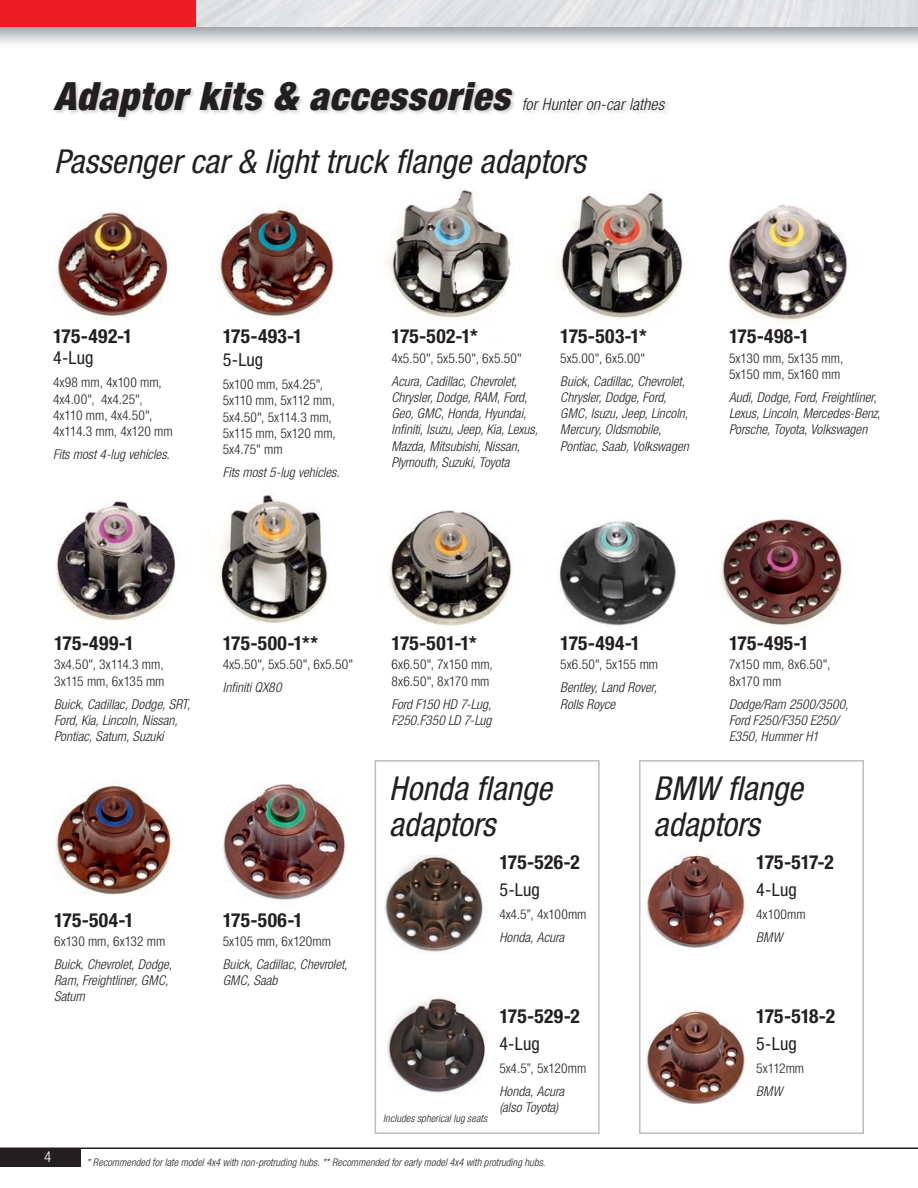
<style>
.page{position:relative;width:918px;height:1188px;background:#fff}
.page>*{position:absolute;margin:0;border:0;box-sizing:border-box;transform-origin:0 0}
.t1{font:italic 900 condensed 39px "Helvetica Neue LT Std";letter-spacing:.025em;color:#231f20}
.t2{font:italic condensed 33px/36px "Helvetica Neue LT Std";letter-spacing:.005em;color:#231f20}
.t3{font:700 condensed 19.5px "Helvetica Neue LT Std";letter-spacing:.01em;color:#231f20}
.t4{font:condensed 18px "Helvetica Neue LT Std";letter-spacing:.01em;color:#231f20}
.t5{font:italic 300 condensed 16.5px "Helvetica Neue LT Std";letter-spacing:.01em;color:#231f20}
.t6{font:300 condensed 15px "Helvetica Neue LT Std";color:#fff}
.t7{font:italic 300 condensed 13.5px/16.2px "Helvetica Neue LT Std";color:#231f20}
.t8{font:300 condensed 13.5px/16.2px "Helvetica Neue LT Std";letter-spacing:-.005em;color:#231f20}
.t9{font:italic 300 condensed 10.5px "Helvetica Neue LT Std";letter-spacing:.01em;color:#231f20}
</style>
<div class="page">
<div style="left:0;top:0;width:196px;height:27px;background:#ee1d23"></div>
<div style="left:0;top:1148px;width:81px;height:19px;background:#231f20"></div>
<hr style="left:0;top:1148px;width:918px;height:1px;background:#231f20">
<div style="left:375px;top:760px;width:225px;height:374px;border:2px solid #bcbdc0"></div>
<div style="left:639px;top:760px;width:225px;height:374px;border:2px solid #bcbdc0"></div>
<img style="left:54px;top:785px;width:118px;height:110px">
<img style="left:223px;top:783px;width:122px;height:117px">
<img style="left:720px;top:519px;width:124px;height:107px">
<img style="left:559px;top:520px;width:117px;height:106px">
<img style="left:56px;top:212px;width:112px;height:106px">
<img style="left:218px;top:209px;width:116px;height:108px">
<img style="left:387px;top:190px;width:125px;height:128px">
<img style="left:217px;top:494px;width:111px;height:129px">
<img style="left:728px;top:204px;width:121px;height:117px">
<img style="left:559px;top:191px;width:124px;height:127px">
<img style="left:388px;top:510px;width:125px;height:116px">
<img style="left:56px;top:501px;width:120px;height:120px">
<img style="left:55px;top:82px;width:613px;height:38px">
<img style="left:387px;top:996px;width:98px;height:97px">
<img style="left:647px;top:854px;width:98px;height:94px">
<img style="left:384px;top:856px;width:99px;height:96px">
<img style="left:646px;top:1011px;width:99px;height:93px">
<h1 class="t1" style="left:54px;top:72px;width:457px">Adaptor kits &amp; accessories</h1>
<p class="t5" style="left:522px;top:95px;width:144px">for Hunter on-car lathes</p>
<h2 class="t2" style="left:54px;top:144px;width:533px">Passenger car &amp; light truck flange adaptors</h2>
<h3 class="t3" style="left:53px;top:324px;width:81px">175-492-1</h3>
<h3 class="t4" style="left:53px;top:348px;width:42px">4-Lug</h3>
<p class="t8" style="left:53px;top:374px;width:121px">4x98 mm, 4x100 mm,<br>4x4.00", 4x4.25",<br>4x110 mm, 4x4.50",<br>4x114.3 mm, 4x120 mm</p>
<p class="t7" style="left:53px;top:446px;width:118px">Fits most 4-lug vehicles.</p>
<h3 class="t3" style="left:223px;top:324px;width:81px">175-493-1</h3>
<h3 class="t4" style="left:223px;top:349px;width:42px">5-Lug</h3>
<p class="t8" style="left:223px;top:376px;width:115px">5x100 mm, 5x4.25",<br>5x110 mm, 5x112 mm,<br>5x4.50", 5x114.3 mm,<br>5x115 mm, 5x120 mm,<br>5x4.75" mm</p>
<p class="t7" style="left:223px;top:464px;width:118px">Fits most 5-lug vehicles.</p>
<h3 class="t3" style="left:392px;top:325px;width:88px">175-502-1*</h3>
<p class="t8" style="left:392px;top:350px;width:132px">4x5.50", 5x5.50", 6x5.50"</p>
<p class="t7" style="left:392px;top:373px;width:148px">Acura, Cadillac, Chevrolet,<br>Chrysler, Dodge, RAM, Ford,<br>Geo, GMC, Honda, Hyundai,<br>Infiniti, Isuzu, Jeep, Kia, Lexus,<br>Mazda, Mitsubishi, Nissan,<br>Plymouth, Suzuki, Toyota</p>
<h3 class="t3" style="left:560px;top:325px;width:88px">175-503-1*</h3>
<p class="t8" style="left:560px;top:350px;width:87px">5x5.00", 6x5.00"</p>
<p class="t7" style="left:560px;top:373px;width:130px">Buick, Cadillac, Chevrolet,<br>Chrysler, Dodge, Ford,<br>GMC, Isuzu, Jeep, Lincoln,<br>Mercury, Oldsmobile,<br>Pontiac, Saab, Volkswagen</p>
<h3 class="t3" style="left:729px;top:325px;width:82px">175-498-1</h3>
<p class="t8" style="left:729px;top:350px;width:116px">5x130 mm, 5x135 mm,<br>5x150 mm, 5x160 mm</p>
<p class="t7" style="left:729px;top:390px;width:153px">Audi, Dodge, Ford, Freightliner,<br>Lexus, Lincoln, Mercedes-Benz,<br>Porsche, Toyota, Volkswagen</p>
<h3 class="t3" style="left:54px;top:631px;width:82px">175-499-1</h3>
<p class="t8" style="left:54px;top:656px;width:112px">3x4.50", 3x114.3 mm,<br>3x115 mm, 6x135 mm</p>
<p class="t7" style="left:54px;top:696px;width:138px">Buick, Cadillac, Dodge, SRT,<br>Ford, Kia, Lincoln, Nissan,<br>Pontiac, Saturn, Suzuki</p>
<h3 class="t3" style="left:223px;top:631px;width:97px">175-500-1**</h3>
<p class="t8" style="left:223px;top:656px;width:132px">4x5.50", 5x5.50", 6x5.50"</p>
<p class="t7" style="left:223px;top:680px;width:60px">Infiniti QX80</p>
<h3 class="t3" style="left:392px;top:631px;width:87px">175-501-1*</h3>
<p class="t8" style="left:392px;top:656px;width:103px">6x6.50", 7x150 mm,<br>8x6.50", 8x170 mm</p>
<p class="t7" style="left:392px;top:696px;width:102px">Ford F150 HD 7-Lug,<br>F250.F350 LD 7-Lug</p>
<h3 class="t3" style="left:560px;top:631px;width:82px">175-494-1</h3>
<p class="t8" style="left:560px;top:656px;width:99px">5x6.50", 5x155 mm</p>
<p class="t7" style="left:560px;top:680px;width:98px">Bentley, Land Rover,<br>Rolls Royce</p>
<h3 class="t3" style="left:729px;top:631px;width:82px">175-495-1</h3>
<p class="t8" style="left:729px;top:656px;width:103px">7x150 mm, 8x6.50",<br>8x170 mm</p>
<p class="t7" style="left:729px;top:696px;width:121px">Dodge/Ram 2500/3500,<br>Ford F250/F350 E250/<br>E350, Hummer H1</p>
<h3 class="t3" style="left:54px;top:908px;width:81px">175-504-1</h3>
<p class="t8" style="left:54px;top:933px;width:113px">6x130 mm, 6x132 mm</p>
<p class="t7" style="left:54px;top:957px;width:120px">Buick, Chevrolet, Dodge,<br>Ram, Freightliner, GMC,<br>Saturn</p>
<h3 class="t3" style="left:223px;top:908px;width:82px">175-506-1</h3>
<p class="t8" style="left:223px;top:933px;width:110px">5x105 mm, 6x120mm</p>
<p class="t7" style="left:223px;top:957px;width:126px">Buick, Cadillac, Chevrolet,<br>GMC, Saab</p>
<h2 class="t2" style="left:389px;top:771px;width:164px">Honda flange adaptors</h2>
<h2 class="t2" style="left:654px;top:771px;width:151px">BMW flange adaptors</h2>
<h3 class="t3" style="left:499px;top:851px;width:82px">175-526-2</h3>
<h3 class="t4" style="left:499px;top:879px;width:42px">5-Lug</h3>
<p class="t8" style="left:499px;top:906px;width:89px">4x4.5”, 4x100mm</p>
<p class="t7" style="left:499px;top:930px;width:66px">Honda, Acura</p>
<p class="t9" style="left:383px;top:1112px;width:106px">Includes spherical lug seats</p>
<h3 class="t3" style="left:499px;top:1004px;width:82px">175-529-2</h3>
<h3 class="t4" style="left:499px;top:1033px;width:42px">4-Lug</h3>
<p class="t8" style="left:499px;top:1060px;width:88px">5x4.5”, 5x120mm</p>
<p class="t7" style="left:499px;top:1083px;width:66px">Honda, Acura (also Toyota)</p>
<h3 class="t3" style="left:756px;top:851px;width:79px">175-517-2</h3>
<h3 class="t4" style="left:756px;top:879px;width:42px">4-Lug</h3>
<p class="t8" style="left:756px;top:906px;width:51px">4x100mm</p>
<p class="t7" style="left:756px;top:930px;width:28px">BMW</p>
<h3 class="t3" style="left:756px;top:1004px;width:80px">175-518-2</h3>
<h3 class="t4" style="left:756px;top:1033px;width:42px">5-Lug</h3>
<p class="t8" style="left:756px;top:1060px;width:49px">5x112mm</p>
<p class="t7" style="left:756px;top:1083px;width:28px">BMW</p>
<p class="t6" style="left:44px;top:1148px;width:9px">4</p>
<p class="t9" style="left:87px;top:1157px;width:460px">* Recommended for late model 4x4 with non-protruding hubs. ** Recommended for early model 4x4 with protruding hubs.</p>
</div>
